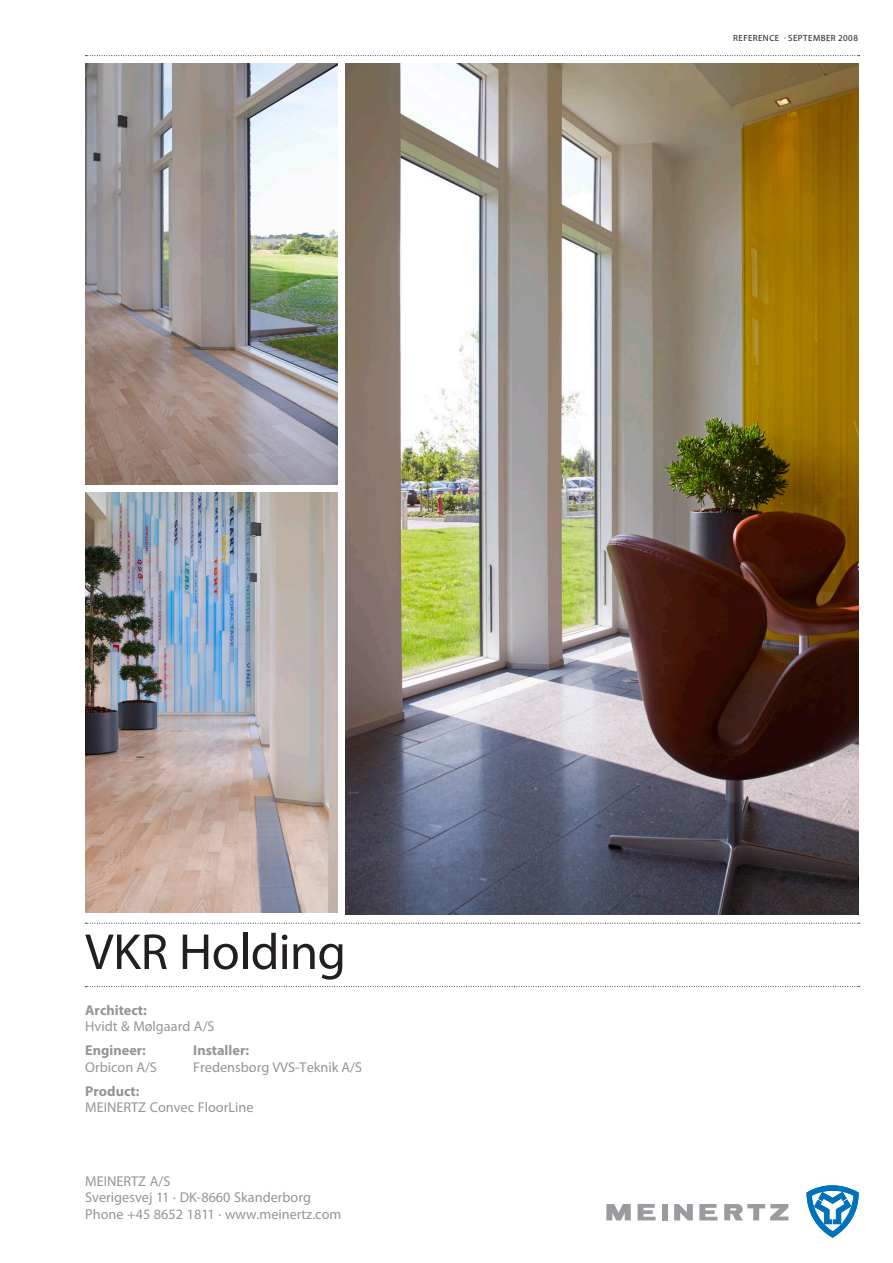
<style>
.page{position:relative;width:893px;height:1263px;background:#fff}
.page>*{position:absolute;margin:0;border:0;box-sizing:border-box;transform-origin:0 0}
.t1{font:51px "Myriad Pro";letter-spacing:-.01em;color:#231f20}
.t2{font:14.25px/16.5px "Myriad Pro";color:#939598}
.t3{font:700 14.25px "Myriad Pro";color:#939598}
.t4{font:9px "Myriad Pro";letter-spacing:.05em;color:#231f20}
</style>
<div class="page">
<svg style="left:85px;top:923px;width:775px;height:1px"></svg>
<svg style="left:85px;top:986px;width:775px;height:1px"></svg>
<svg style="left:85px;top:55px;width:775px;height:1px"></svg>
<img style="left:346px;top:64px;width:513px;height:850px">
<svg style="left:606px;top:1204px;width:25px;height:16px"></svg>
<svg style="left:637px;top:1204px;width:19px;height:16px"></svg>
<div style="left:662px;top:1204px;width:6px;height:16px;background:#999b9e"></div>
<svg style="left:674px;top:1204px;width:19px;height:16px"></svg>
<svg style="left:699px;top:1204px;width:18px;height:16px"></svg>
<svg style="left:724px;top:1204px;width:64px;height:16px"></svg>
<svg style="left:806px;top:1185px;width:53px;height:53px"></svg>
<img style="left:85px;top:492px;width:252px;height:421px">
<img style="left:85px;top:64px;width:252px;height:420px">
<h1 class="t1" style="left:85px;top:920px;width:262px">VKR Holding</h1>
<p class="t3" style="left:85px;top:1001px;width:63px">Architect:</p>
<p class="t2" style="left:85px;top:1018px;width:131px">Hvidt &amp; Mølgaard A/S</p>
<p class="t3" style="left:85px;top:1041px;width:62px">Engineer:</p>
<p class="t3" style="left:193px;top:1041px;width:57px">Installer:</p>
<p class="t2" style="left:85px;top:1059px;width:73px">Orbicon A/S</p>
<p class="t2" style="left:193px;top:1059px;width:170px">Fredensborg VVS-Teknik A/S</p>
<p class="t3" style="left:85px;top:1082px;width:56px">Product:</p>
<p class="t2" style="left:85px;top:1099px;width:170px">MEINERTZ Convec FloorLine</p>
<p class="t2" style="left:85px;top:1173px;width:258px">MEINERTZ A/S<br>Sverigesvej 11 · DK-8660 Skanderborg<br>Phone +45 8652 1811 · www.meinertz.com</p>
<p class="t4" style="left:733px;top:32px;width:12px">Reference</p>
<p class="t4" style="left:784px;top:32px;width:76px">· SEPTEMBer 2008</p>
</div>
